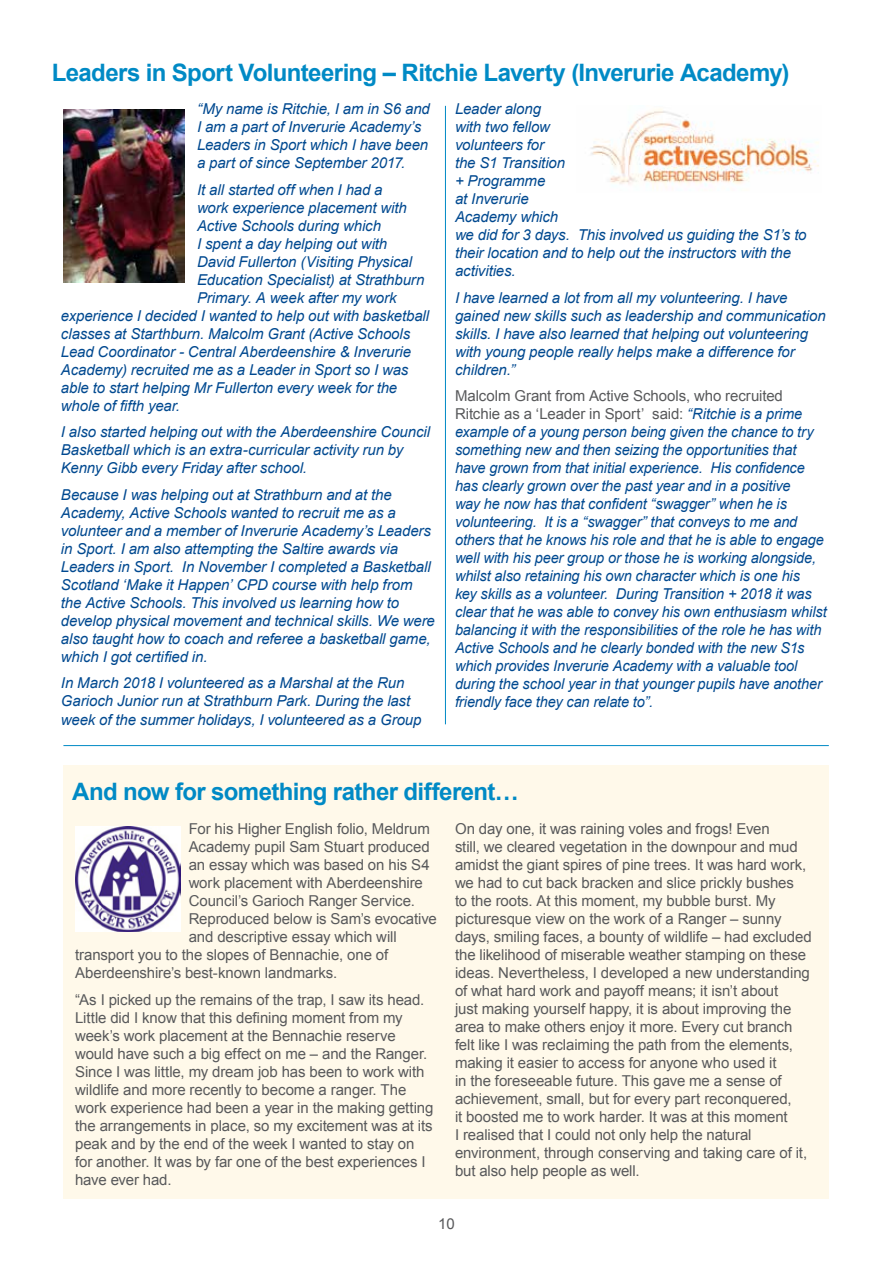
<style>
.page{position:relative;width:893px;height:1263px;background:#fff}
.page>*{position:absolute;margin:0;border:0;box-sizing:border-box;transform-origin:0 0}
.t1{font:700 24px "Arial";letter-spacing:-.025em;color:#008ac5}
.t2{font:italic 15px/18px "Arial";letter-spacing:-.01em;color:#004990}
.t3{font:15px/18px "Arial";letter-spacing:-.005em;color:#58595b}
.s1{font-style:normal;color:#58595b}
</style>
<div class="page">
<hr style="left:445px;top:106px;width:1px;height:618px;background:#008ac5">
<hr style="left:63px;top:745px;width:766px;height:1px;background:#008ac5">
<img style="left:591px;top:108px;width:228px;height:82px">
<img style="left:64px;top:109px;width:120px;height:173px">
<div style="left:64px;top:765px;width:765px;height:434px;background:#fff9ea"></div>
<img style="left:75px;top:826px;width:105px;height:105px">
<h1 class="t1" style="left:52px;top:57px;width:739px">Leaders in Sport Volunteering – Ritchie Laverty (Inverurie Academy)</h1>
<p class="t2" style="left:197px;top:100px;width:234px">“My name is Ritchie, I am in S6 and<br>I am a part of Inverurie Academy’s<br>Leaders in Sport which I have been a part of since September 2017.</p>
<p class="t2" style="left:197px;top:181px;width:187px">It all started off when I had a</p>
<p class="t2" style="left:197px;top:199px;width:211px">work experience placement with</p>
<p class="t2" style="left:197px;top:217px;width:185px">Active Schools during which</p>
<p class="t2" style="left:197px;top:235px;width:192px">I spent a day helping out with</p>
<p class="t2" style="left:197px;top:253px;width:217px">David Fullerton (Visiting Physical</p>
<p class="t2" style="left:197px;top:271px;width:229px">Education Specialist) at Strathburn</p>
<p class="t2" style="left:197px;top:289px;width:201px">Primary. A week after my work</p>
<p class="t2" style="left:61px;top:307px;width:370px">experience I decided I wanted to help out with basketball</p>
<p class="t2" style="left:61px;top:325px;width:351px">classes at Starthburn. Malcolm Grant (Active Schools</p>
<p class="t2" style="left:61px;top:343px;width:352px">Lead Coordinator - Central Aberdeenshire &amp; Inverurie</p>
<p class="t2" style="left:61px;top:361px;width:349px">Academy) recruited me as a Leader in Sport so I was</p>
<p class="t2" style="left:61px;top:379px;width:338px">able to start helping Mr Fullerton every week for the</p>
<p class="t2" style="left:61px;top:397px;width:120px">whole of fifth year.</p>
<p class="t2" style="left:61px;top:423px;width:371px">I also started helping out with the Aberdeenshire Council<br>Basketball which is an extra-curricular activity run by<br>Kenny Gibb every Friday after school.</p>
<p class="t2" style="left:61px;top:486px;width:376px">Because I was helping out at Strathburn and at the Academy, Active Schools wanted to recruit me as a volunteer and a member of Inverurie Academy’s Leaders in Sport. I am also attempting the Saltire awards via Leaders in Sport. In November I completed a Basketball Scotland ‘Make it Happen’ CPD course with help from the Active Schools. This involved us learning how to develop physical movement and technical skills. We were also taught how to coach and referee a basketball game, which I got certified in.</p>
<p class="t2" style="left:61px;top:674px;width:362px">In March 2018 I volunteered as a Marshal at the Run<br>Garioch Junior run at Strathburn Park. During the last week of the summer holidays, I volunteered as a Group</p>
<p class="t2" style="left:455px;top:100px;width:353px">Leader along<br>with two fellow<br>volunteers for<br>the S1 Transition<br>+ Programme<br>at Inverurie<br>Academy which<br>we did for 3 days. This involved us guiding the S1’s to their location and to help out the instructors with the activities.</p>
<p class="t2" style="left:455px;top:289px;width:372px">I have learned a lot from all my volunteering. I have gained new skills such as leadership and communication skills. I have also learned that helping out volunteering with young people really helps make a difference for children.”</p>
<p class="t2" style="left:455px;top:387px;width:373px"><span class="s1">Malcolm Grant from Active Schools, who recruited Ritchie as a ‘Leader in Sport’ said:</span> “Ritchie is a prime example of a young person being given the chance to try something new and then seizing the opportunities that have grown from that initial experience. His confidence has clearly grown over the past year and in a positive<br>way he now has that confident “swagger” when he is volunteering. It is a “swagger” that conveys to me and others that he knows his role and that he is able to engage well with his peer group or those he is working alongside, whilst also retaining his own character which is one his<br>key skills as a volunteer. During Transition + 2018 it was clear that he was able to convey his own enthusiasm whilst balancing it with the responsibilities of the role he has with Active Schools and he clearly bonded with the new S1s which provides Inverurie Academy with a valuable tool during the school year in that younger pupils have another friendly face they can relate to”.</p>
<h1 class="t1" style="left:72px;top:776px;width:448px">And now for something rather different…</h1>
<p class="t3" style="left:189px;top:820px;width:243px">For his Higher English folio, Meldrum</p>
<p class="t3" style="left:189px;top:838px;width:243px">Academy pupil Sam Stuart produced</p>
<p class="t3" style="left:189px;top:856px;width:243px">an essay which was based on his S4</p>
<p class="t3" style="left:189px;top:874px;width:236px">work placement with Aberdeenshire</p>
<p class="t3" style="left:189px;top:892px;width:228px">Council’s Garioch Ranger Service.</p>
<p class="t3" style="left:189px;top:910px;width:250px">Reproduced below is Sam’s evocative</p>
<p class="t3" style="left:189px;top:928px;width:210px">and descriptive essay which will</p>
<p class="t3" style="left:75px;top:946px;width:315px">transport you to the slopes of Bennachie, one of</p>
<p class="t3" style="left:75px;top:964px;width:264px">Aberdeenshire’s best-known landmarks.</p>
<p class="t3" style="left:75px;top:990px;width:360px">“As I picked up the remains of the trap, I saw its head.<br>Little did I know that this defining moment from my week’s work placement at the Bennachie reserve would have such a big effect on me – and the Ranger.<br>Since I was little, my dream job has been to work with wildlife and more recently to become a ranger. The work experience had been a year in the making getting the arrangements in place, so my excitement was at its peak and by the end of the week I wanted to stay on for another. It was by far one of the best experiences I have ever had.</p>
<p class="t3" style="left:455px;top:820px;width:358px">On day one, it was raining voles and frogs! Even<br>still, we cleared vegetation in the downpour and mud amidst the giant spires of pine trees. It was hard work, we had to cut back bracken and slice prickly bushes<br>to the roots. At this moment, my bubble burst. My picturesque view on the work of a Ranger – sunny days, smiling faces, a bounty of wildlife – had excluded the likelihood of miserable weather stamping on these ideas. Nevertheless, I developed a new understanding of what hard work and payoff means; it isn’t about<br>just making yourself happy, it is about improving the area to make others enjoy it more. Every cut branch felt like I was reclaiming the path from the elements, making it easier to access for anyone who used it<br>in the foreseeable future. This gave me a sense of achievement, small, but for every part reconquered,<br>it boosted me to work harder. It was at this moment<br>I realised that I could not only help the natural environment, through conserving and taking care of it, but also help people as well.</p>
<p class="t3" style="left:438px;top:1215px;width:18px">10</p>
</div>
